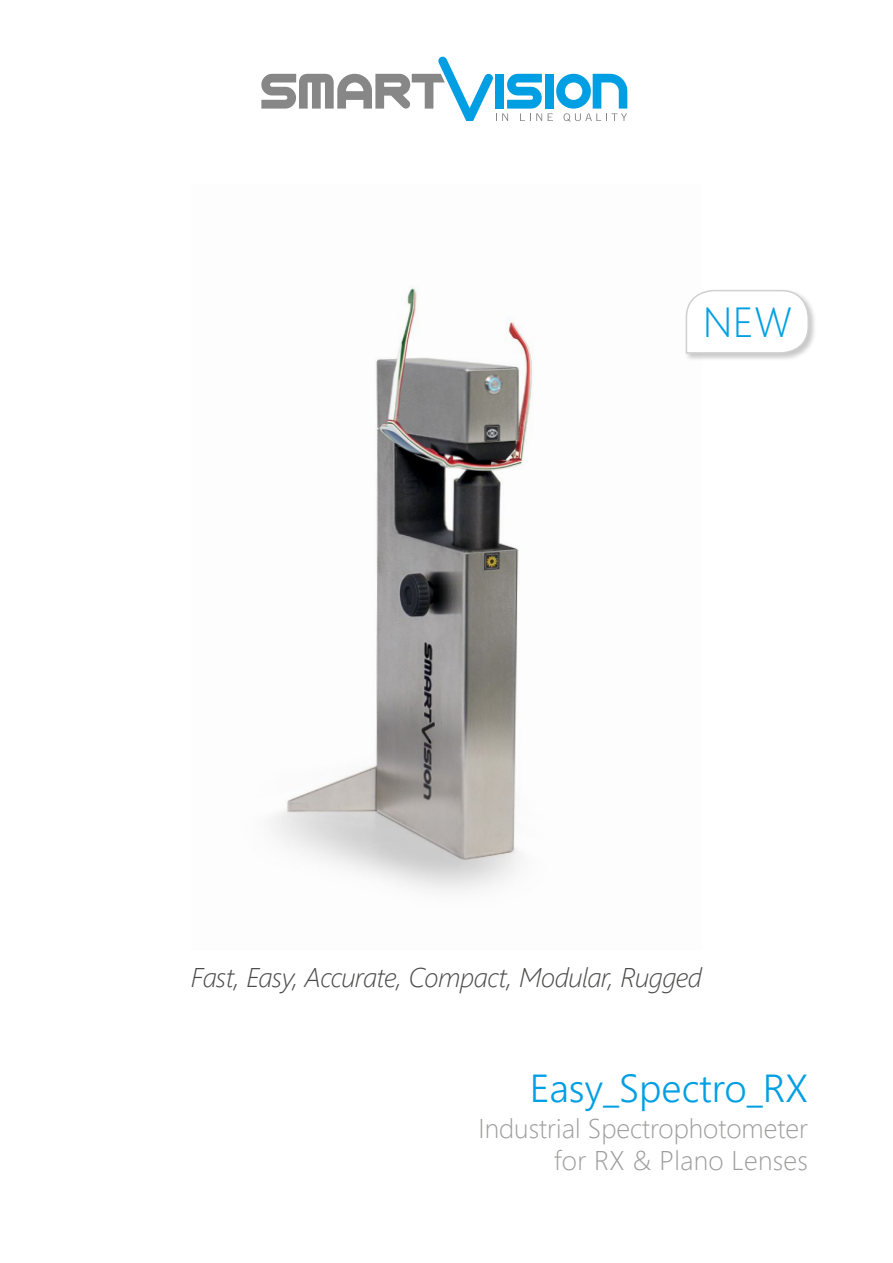
<style>
.page{position:relative;width:893px;height:1263px;background:#fff}
.page>*{position:absolute;margin:0;border:0;box-sizing:border-box;transform-origin:0 0}
.t1{font:300 42px "Segoe UI";color:#009fe3}
.t2{font:300 39px "Segoe UI";color:#009fe3}
.t3{font:300 27px/31.5px "Segoe UI";color:#9d9d9c;text-align:right}
.t4{font:italic 300 27px "Segoe UI";letter-spacing:-.02em;color:#4a4a49}
</style>
<div class="page">
<div style="left:545px;top:74px;width:9px;height:35px;background:#009fe3"></div>
<svg style="left:548px;top:74px;width:79px;height:48px"></svg>
<svg style="left:261px;top:57px;width:281px;height:64px"></svg>
<img style="left:271px;top:287px;width:262px;height:604px">
<div style="left:684px;top:288px;width:132px;height:73px;background:#4a4a49;opacity:.3"></div>
<svg style="left:685px;top:289px;width:125px;height:65px"></svg>
<h1 class="t1" style="left:703px;top:283px;width:91px">NEW</h1>
<p class="t4" style="left:191px;top:952px;width:513px">Fast, Easy, Accurate, Compact, Modular, Rugged</p>
<h2 class="t2" style="left:530px;top:1051px;width:280px">Easy_Spectro_RX</h2>
<p class="t3" style="left:479px;top:1110px;width:331px">Industrial Spectrophotometer for RX &amp; Plano Lenses</p>
</div>
